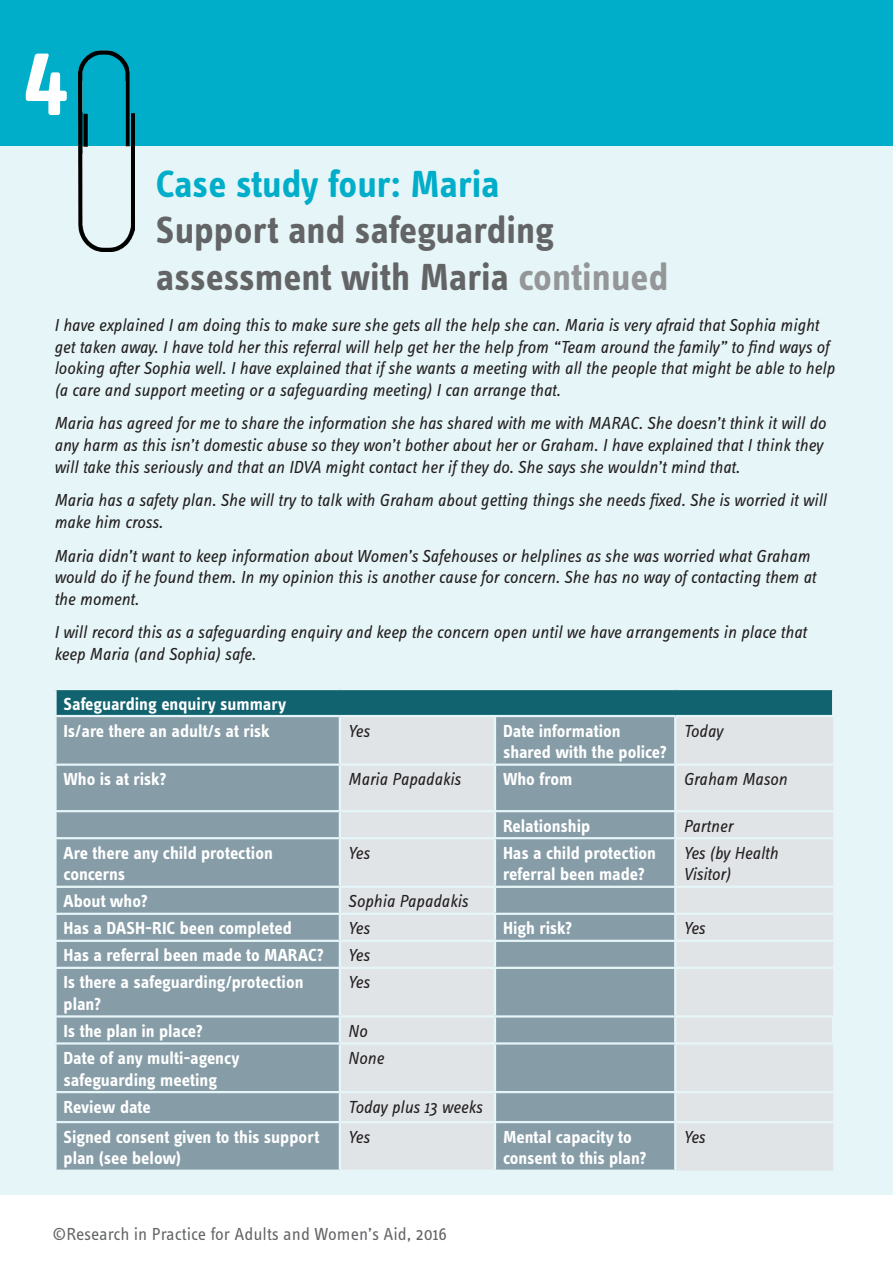
<style>
.page{position:relative;width:893px;height:1263px;background:#fff}
.page>*{position:absolute;margin:0;border:0;box-sizing:border-box;transform-origin:0 0}
.t1{font:700 90px "Info Text Pro";color:#fff}
.t2{font:700 39px "Info Text Pro";color:#636466}
.t3{font:700 39px "Info Text Pro";letter-spacing:-.005em;color:#00aec9}
.t4{font:italic 18px/21.6px "Info Text Pro";color:#231f20}
.t5{font:700 18px/21.6px "Info Text Pro";color:#fff}
.t6{font:18px "Info Text Pro";color:#636466}
.s1{color:#949698}
</style>
<div class="page">
<div style="left:0;top:0;width:893px;height:147px;background:#00aec9"></div>
<div style="left:0;top:147px;width:893px;height:1048px;background:#e6f5f7"></div>
<img style="left:78px;top:51px;width:56px;height:201px">
<div style="left:55px;top:689px;width:778px;height:27px;background:#126370"></div>
<div style="left:57px;top:717px;width:282px;height:452px;background:#869da8"></div>
<svg style="left:341px;top:717px;width:492px;height:454px;background:#c0cad0"></svg>
<hr style="left:54px;top:715px;width:286px;height:2px;background:#e6f5f7">
<hr style="left:675px;top:715px;width:159px;height:2px;background:#e6f5f7">
<hr style="left:54px;top:763px;width:286px;height:3px;background:#e6f5f7">
<hr style="left:340px;top:763px;width:155px;height:3px;background:#e6f5f7">
<hr style="left:495px;top:763px;width:180px;height:3px;background:#e6f5f7">
<hr style="left:675px;top:763px;width:158px;height:3px;background:#e6f5f7">
<hr style="left:54px;top:810px;width:286px;height:2px;background:#e6f5f7">
<hr style="left:340px;top:810px;width:155px;height:2px;background:#e6f5f7">
<hr style="left:495px;top:810px;width:180px;height:2px;background:#e6f5f7">
<hr style="left:675px;top:810px;width:158px;height:2px;background:#e6f5f7">
<hr style="left:54px;top:837px;width:286px;height:2px;background:#e6f5f7">
<hr style="left:340px;top:837px;width:155px;height:2px;background:#e6f5f7">
<hr style="left:495px;top:837px;width:180px;height:2px;background:#e6f5f7">
<hr style="left:675px;top:837px;width:158px;height:2px;background:#e6f5f7">
<hr style="left:54px;top:886px;width:286px;height:2px;background:#e6f5f7">
<hr style="left:340px;top:886px;width:155px;height:2px;background:#e6f5f7">
<hr style="left:495px;top:886px;width:180px;height:2px;background:#e6f5f7">
<hr style="left:675px;top:886px;width:158px;height:2px;background:#e6f5f7">
<hr style="left:54px;top:913px;width:286px;height:2px;background:#e6f5f7">
<hr style="left:340px;top:913px;width:155px;height:2px;background:#e6f5f7">
<hr style="left:495px;top:913px;width:180px;height:2px;background:#e6f5f7">
<hr style="left:675px;top:913px;width:158px;height:2px;background:#e6f5f7">
<hr style="left:54px;top:940px;width:286px;height:2px;background:#e6f5f7">
<hr style="left:340px;top:940px;width:155px;height:2px;background:#e6f5f7">
<hr style="left:495px;top:940px;width:180px;height:2px;background:#e6f5f7">
<hr style="left:675px;top:940px;width:158px;height:2px;background:#e6f5f7">
<hr style="left:54px;top:967px;width:286px;height:2px;background:#e6f5f7">
<hr style="left:340px;top:967px;width:155px;height:2px;background:#e6f5f7">
<hr style="left:495px;top:967px;width:180px;height:2px;background:#e6f5f7">
<hr style="left:675px;top:967px;width:158px;height:2px;background:#e6f5f7">
<hr style="left:54px;top:1091px;width:286px;height:2px;background:#e6f5f7">
<hr style="left:340px;top:1091px;width:155px;height:2px;background:#e6f5f7">
<hr style="left:495px;top:1091px;width:180px;height:2px;background:#e6f5f7">
<hr style="left:675px;top:1091px;width:158px;height:2px;background:#e6f5f7">
<hr style="left:54px;top:1121px;width:286px;height:2px;background:#e6f5f7">
<hr style="left:340px;top:1121px;width:155px;height:2px;background:#e6f5f7">
<hr style="left:495px;top:1121px;width:180px;height:2px;background:#e6f5f7">
<hr style="left:675px;top:1121px;width:158px;height:2px;background:#e6f5f7">
<hr style="left:54px;top:688px;width:286px;height:2px;background:#e6f5f7">
<hr style="left:54px;top:690px;width:3px;height:25px;background:#e6f5f7">
<hr style="left:340px;top:688px;width:155px;height:2px;background:#e6f5f7">
<hr style="left:495px;top:688px;width:180px;height:2px;background:#e6f5f7">
<hr style="left:675px;top:688px;width:159px;height:2px;background:#e6f5f7">
<hr style="left:832px;top:690px;width:2px;height:25px;background:#e6f5f7">
<hr style="left:340px;top:715px;width:155px;height:2px;background:#e6f5f7">
<hr style="left:340px;top:1169px;width:155px;height:3px;background:#e6f5f7">
<hr style="left:495px;top:715px;width:180px;height:2px;background:#e6f5f7">
<hr style="left:494px;top:717px;width:2px;height:46px;background:#e6f5f7">
<hr style="left:674px;top:717px;width:2px;height:46px;background:#e6f5f7">
<hr style="left:494px;top:766px;width:2px;height:44px;background:#e6f5f7">
<hr style="left:674px;top:766px;width:2px;height:44px;background:#e6f5f7">
<hr style="left:494px;top:812px;width:2px;height:25px;background:#e6f5f7">
<hr style="left:674px;top:812px;width:2px;height:25px;background:#e6f5f7">
<hr style="left:494px;top:839px;width:2px;height:47px;background:#e6f5f7">
<hr style="left:674px;top:839px;width:2px;height:47px;background:#e6f5f7">
<hr style="left:494px;top:888px;width:2px;height:25px;background:#e6f5f7">
<hr style="left:674px;top:888px;width:2px;height:25px;background:#e6f5f7">
<hr style="left:494px;top:915px;width:2px;height:25px;background:#e6f5f7">
<hr style="left:674px;top:915px;width:2px;height:25px;background:#e6f5f7">
<hr style="left:494px;top:942px;width:2px;height:25px;background:#e6f5f7">
<hr style="left:674px;top:942px;width:2px;height:25px;background:#e6f5f7">
<hr style="left:494px;top:969px;width:2px;height:46px;background:#e6f5f7">
<hr style="left:674px;top:969px;width:2px;height:46px;background:#e6f5f7">
<hr style="left:494px;top:1017px;width:2px;height:25px;background:#e6f5f7">
<hr style="left:674px;top:1017px;width:2px;height:25px;background:#e6f5f7">
<hr style="left:494px;top:1044px;width:2px;height:47px;background:#e6f5f7">
<hr style="left:674px;top:1044px;width:2px;height:47px;background:#e6f5f7">
<hr style="left:494px;top:1093px;width:2px;height:28px;background:#e6f5f7">
<hr style="left:674px;top:1093px;width:2px;height:28px;background:#e6f5f7">
<hr style="left:494px;top:1123px;width:2px;height:46px;background:#e6f5f7">
<hr style="left:674px;top:1123px;width:2px;height:46px;background:#e6f5f7">
<hr style="left:495px;top:1169px;width:181px;height:3px;background:#e6f5f7">
<hr style="left:54px;top:1015px;width:286px;height:2px;background:#e6f5f7">
<hr style="left:340px;top:1015px;width:155px;height:2px;background:#e6f5f7">
<hr style="left:495px;top:1015px;width:180px;height:2px;background:#e6f5f7">
<hr style="left:675px;top:1015px;width:159px;height:2px;background:#e6f5f7">
<hr style="left:832px;top:1017px;width:2px;height:25px;background:#e6f5f7">
<hr style="left:54px;top:1042px;width:286px;height:2px;background:#e6f5f7">
<hr style="left:340px;top:1042px;width:155px;height:2px;background:#e6f5f7">
<hr style="left:495px;top:1042px;width:180px;height:2px;background:#e6f5f7">
<hr style="left:675px;top:1042px;width:159px;height:2px;background:#e6f5f7">
<p class="t1" style="left:23px;top:19px;width:48px">4</p>
<p class="t3" style="left:156px;top:160px;width:345px">Case study four: Maria</p>
<p class="t2" style="left:156px;top:207px;width:400px">Support and safeguarding</p>
<p class="t2" style="left:156px;top:254px;width:514px">assessment with Maria <span class="s1">continued</span></p>
<p class="t4" style="left:54px;top:314px;width:782px">I have explained I am doing this to make sure she gets all the help she can. Maria is very afraid that Sophia might get taken away. I have told her this referral will help get her the help from “Team around the family” to find ways of looking after Sophia well. I have explained that if she wants a meeting with all the people that might be able to help (a care and support meeting or a safeguarding meeting) I can arrange that.</p>
<p class="t4" style="left:54px;top:412px;width:773px">Maria has agreed for me to share the information she has shared with me with MARAC. She doesn’t think it will do any harm as this isn’t domestic abuse so they won’t bother about her or Graham. I have explained that I think they will take this seriously and that an IDVA might contact her if they do. She says she wouldn’t mind that.</p>
<p class="t4" style="left:54px;top:489px;width:774px">Maria has a safety plan. She will try to talk with Graham about getting things she needs fixed. She is worried it will make him cross.</p>
<p class="t4" style="left:54px;top:544px;width:763px">Maria didn’t want to keep information about Women’s Safehouses or helplines as she was worried what Graham would do if he found them. In my opinion this is another cause for concern. She has no way of contacting them at the moment.</p>
<p class="t4" style="left:54px;top:621px;width:754px">I will record this as a safeguarding enquiry and keep the concern open until we have arrangements in place that keep Maria (and Sophia) safe.</p>
<p class="t5" style="left:64px;top:693px;width:224px">Safeguarding enquiry summary</p>
<p class="t5" style="left:64px;top:720px;width:208px">Is/are there an adult/s at risk</p>
<p class="t4" style="left:348px;top:719px;width:23px">Yes</p>
<p class="t5" style="left:503px;top:720px;width:165px">Date information shared with the police?</p>
<p class="t4" style="left:683px;top:719px;width:41px">Today</p>
<p class="t5" style="left:64px;top:768px;width:104px">Who is at risk?</p>
<p class="t4" style="left:348px;top:768px;width:114px">Maria Papadakis</p>
<p class="t5" style="left:503px;top:768px;width:71px">Who from</p>
<p class="t4" style="left:683px;top:768px;width:105px">Graham Mason</p>
<p class="t5" style="left:503px;top:815px;width:89px">Relationship</p>
<p class="t4" style="left:683px;top:814px;width:51px">Partner</p>
<p class="t5" style="left:64px;top:842px;width:211px">Are there any child protection concerns</p>
<p class="t4" style="left:348px;top:841px;width:23px">Yes</p>
<p class="t5" style="left:503px;top:842px;width:154px">Has a child protection referral been made?</p>
<p class="t4" style="left:683px;top:841px;width:96px">Yes (by Health<br>Visitor)</p>
<p class="t5" style="left:64px;top:890px;width:86px">About who?</p>
<p class="t4" style="left:348px;top:890px;width:121px">Sophia Papadakis</p>
<p class="t5" style="left:64px;top:917px;width:230px">Has a DASH-RIC been completed</p>
<p class="t4" style="left:348px;top:917px;width:23px">Yes</p>
<p class="t5" style="left:503px;top:917px;width:71px">High risk?</p>
<p class="t4" style="left:683px;top:917px;width:23px">Yes</p>
<p class="t5" style="left:64px;top:944px;width:262px">Has a referral been made to MARAC?</p>
<p class="t4" style="left:348px;top:944px;width:23px">Yes</p>
<p class="t5" style="left:64px;top:971px;width:241px">Is there a safeguarding/protection plan?</p>
<p class="t4" style="left:348px;top:971px;width:23px">Yes</p>
<p class="t5" style="left:64px;top:1020px;width:141px">Is the plan in place?</p>
<p class="t4" style="left:348px;top:1020px;width:21px">No</p>
<p class="t5" style="left:64px;top:1047px;width:177px">Date of any multi-agency safeguarding meeting</p>
<p class="t4" style="left:348px;top:1047px;width:37px">None</p>
<p class="t5" style="left:64px;top:1096px;width:89px">Review date</p>
<p class="t4" style="left:348px;top:1095px;width:136px">Today plus 13 weeks</p>
<p class="t5" style="left:64px;top:1126px;width:257px">Signed consent given to this support plan (see below)</p>
<p class="t4" style="left:348px;top:1125px;width:23px">Yes</p>
<p class="t5" style="left:503px;top:1126px;width:145px">Mental capacity to consent to this plan?</p>
<p class="t4" style="left:683px;top:1125px;width:23px">Yes</p>
<p class="t6" style="left:52px;top:1223px;width:396px">©Research in Practice for Adults and Women’s Aid, 2016</p>
</div>
